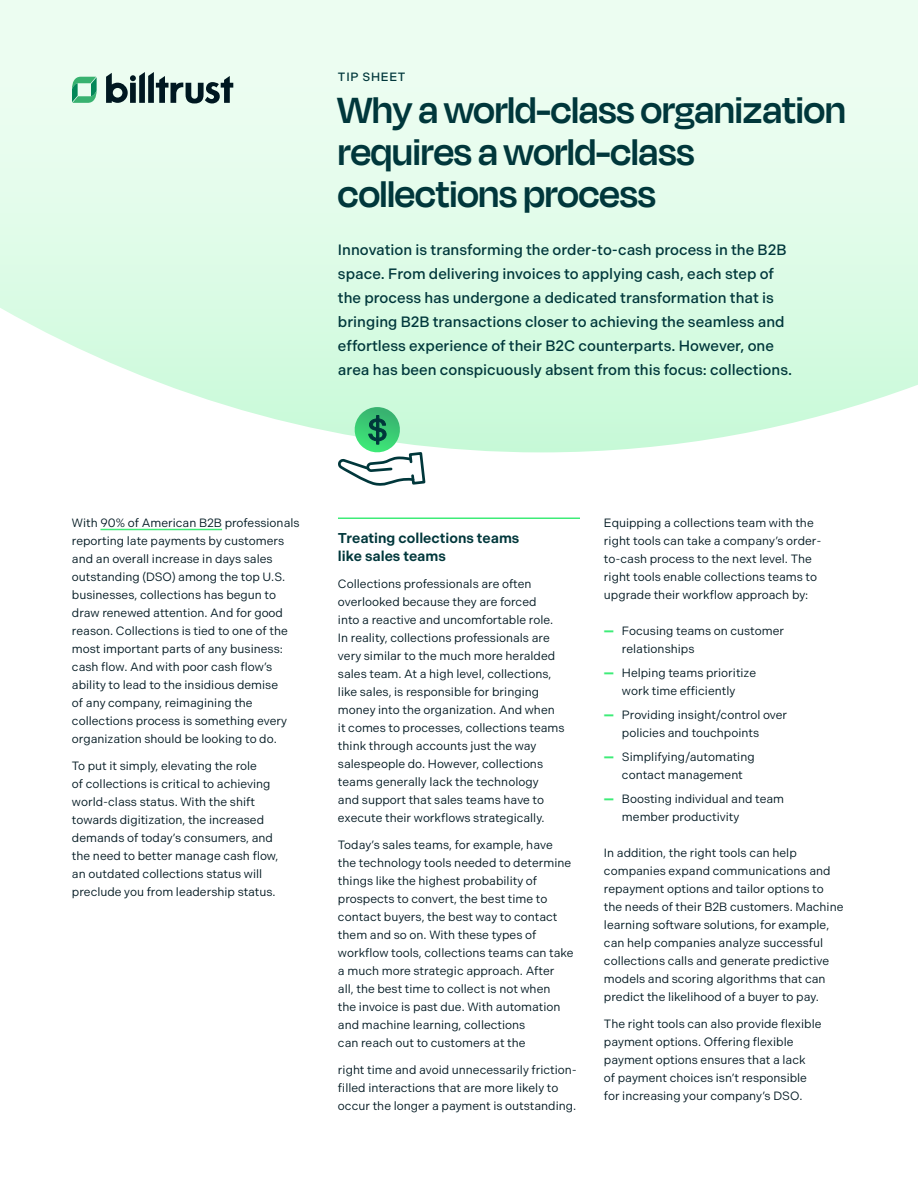
<style>
.page{position:relative;width:918px;height:1188px;background:#fff}
.page>*{position:absolute;margin:0;border:0;box-sizing:border-box;transform-origin:0 0}
.t1{font:600 42px/42px "Degular Display";color:#00373b}
.Intro_Copy{font:500 15px/24px "Indivisible";color:#00373b}
.H2_New_Column{font:600 14.25px/18px "Indivisible";color:#00373b}
.Body_Copy{font:12px/18px "Indivisible";color:#001821}
.Eyebrow{font:500 12px "Indivisible";letter-spacing:.06em;color:#00373b}
.s1{font-weight:900;color:#3eec78}
</style>
<div class="page">
<svg style="left:0;top:0;width:918px;height:452px;background:#e2fcea"></svg>
<svg style="left:338px;top:407px;width:87px;height:79px"></svg>
<hr style="left:100px;top:529px;width:122px;height:1px;background:#3eec78">
<hr style="left:338px;top:518px;width:242px;height:1px;background:#3eec78">
<svg style="left:72px;top:77px;width:25px;height:26px"></svg>
<svg style="left:106px;top:72px;width:127px;height:31px;background:#819693"></svg>
<p class="Eyebrow" style="left:338px;top:70px;width:69px">TIP SHEET</p>
<h1 class="t1" style="left:338px;top:88px;width:509px">Why a world-class organization requires a world-class collections process</h1>
<p class="Intro_Copy" style="left:338px;top:238px;width:456px">Innovation is transforming the order-to-cash process in the B2B space. From delivering invoices to applying cash, each step of the process has undergone a dedicated transformation that is bringing B2B transactions closer to achieving the seamless and effortless experience of their B2C counterparts. However, one area has been conspicuously absent from this focus: collections.</p>
<p class="Body_Copy" style="left:72px;top:513px;width:229px">With 90% of American B2B professionals reporting late payments by customers and an overall increase in days sales outstanding (DSO) among the top U.S. businesses, collections has begun to draw renewed attention. And for good reason. Collections is tied to one of the most important parts of any business: cash flow. And with poor cash flow’s ability to lead to the insidious demise<br>of any company, reimagining the collections process is something every organization should be looking to do.</p>
<p class="Body_Copy" style="left:72px;top:756px;width:208px">To put it simply, elevating the role<br>of collections is critical to achieving world-class status. With the shift towards digitization, the increased demands of today’s consumers, and the need to better manage cash flow, an outdated collections status will preclude you from leadership status.</p>
<h2 class="H2_New_Column" style="left:338px;top:529px;width:183px">Treating collections teams like sales teams</h2>
<p class="Body_Copy" style="left:338px;top:575px;width:228px">Collections professionals are often overlooked because they are forced<br>into a reactive and uncomfortable role.<br>In reality, collections professionals are very similar to the much more heralded sales team. At a high level, collections, like sales, is responsible for bringing money into the organization. And when it comes to processes, collections teams think through accounts just the way salespeople do. However, collections teams generally lack the technology<br>and support that sales teams have to execute their workflows strategically.</p>
<p class="Body_Copy" style="left:338px;top:836px;width:237px">Today’s sales teams, for example, have the technology tools needed to determine things like the highest probability of prospects to convert, the best time to contact buyers, the best way to contact them and so on. With these types of workflow tools, collections teams can take a much more strategic approach. After<br>all, the best time to collect is not when<br>the invoice is past due. With automation and machine learning, collections<br>can reach out to customers at the</p>
<p class="Body_Copy" style="left:338px;top:1061px;width:240px">right time and avoid unnecessarily friction&shy;filled interactions that are more likely to occur the longer a payment is outstanding.</p>
<p class="Body_Copy" style="left:604px;top:513px;width:219px">Equipping a collections team with the right tools can take a company’s order&shy;to-cash process to the next level. The right tools enable collections teams to upgrade their workflow approach by:</p>
<p class="Body_Copy" style="left:622px;top:621px;width:164px;text-indent:-18px"><span class="s1">—</span> Focusing teams on customer relationships</p>
<p class="Body_Copy" style="left:604px;top:663px;width:154px;text-align:center"><span class="s1">—</span> Helping teams prioritize work time efficiently</p>
<p class="Body_Copy" style="left:622px;top:705px;width:167px;text-indent:-18px"><span class="s1">—</span> Providing insight/control over policies and touchpoints</p>
<p class="Body_Copy" style="left:604px;top:747px;width:152px;text-align:center"><span class="s1">—</span> Simplifying/automating contact management</p>
<p class="Body_Copy" style="left:622px;top:789px;width:164px;text-indent:-18px"><span class="s1">—</span> Boosting individual and team member productivity</p>
<p class="Body_Copy" style="left:604px;top:843px;width:241px">In addition, the right tools can help companies expand communications and repayment options and tailor options to the needs of their B2B customers. Machine learning software solutions, for example, can help companies analyze successful collections calls and generate predictive models and scoring algorithms that can predict the likelihood of a buyer to pay.</p>
<p class="Body_Copy" style="left:604px;top:1014px;width:219px">The right tools can also provide flexible payment options. Offering flexible payment options ensures that a lack<br>of payment choices isn’t responsible for increasing your company’s DSO.</p>
</div>
